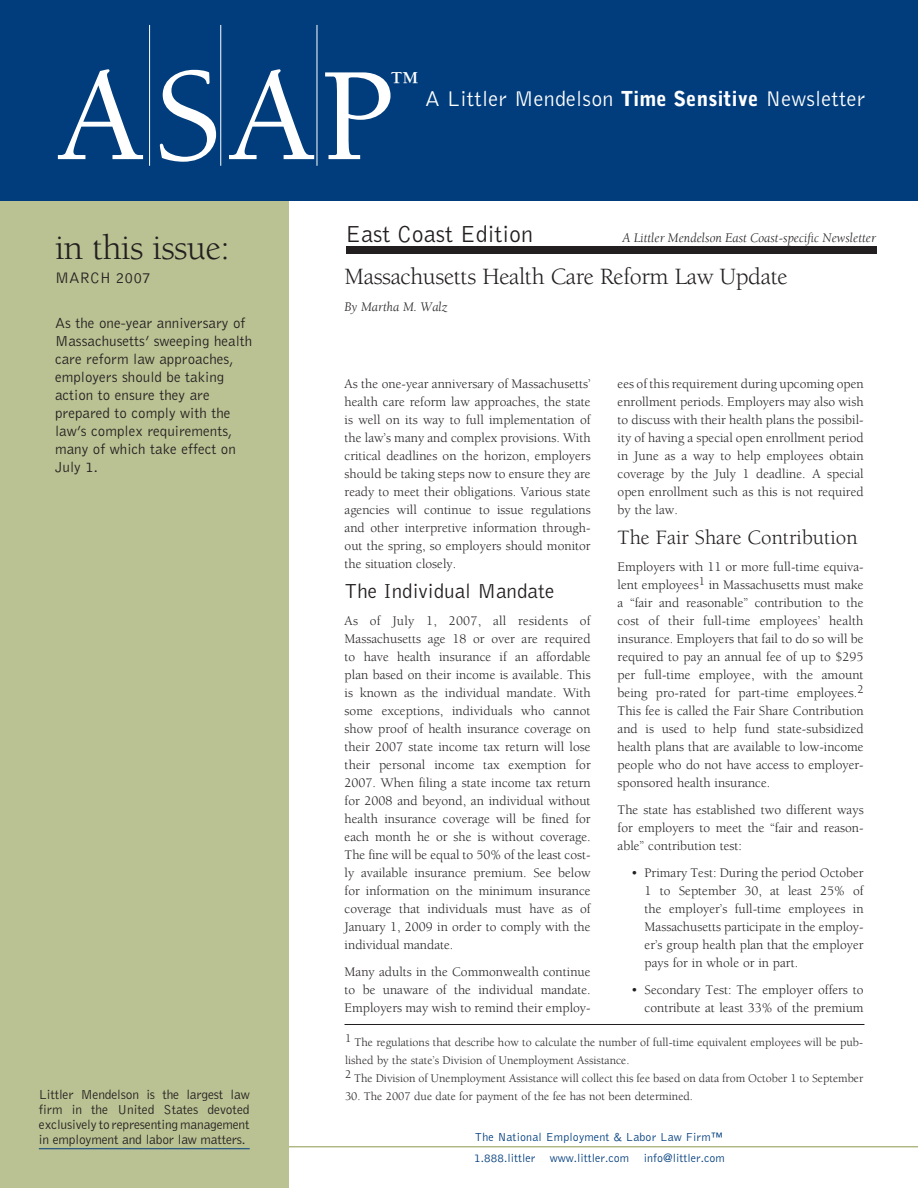
<style>
.page{position:relative;width:918px;height:1188px;background:#fff}
.page>*{position:absolute;margin:0;border:0;box-sizing:border-box;transform-origin:0 0}
.t1{font:500 136.5px "Berkeley";color:#fff}
.t2{font:36px "Berkeley";letter-spacing:-.015em;color:#231f20}
.t3{font:500 29.85px "Berkeley";color:#fff}
.headline{font:24px "Berkeley";letter-spacing:-.015em;color:#231f20}
.t4{font:300 24px "Bell Gothic";color:#231f20}
.t5{font:300 22.05px "Bell Gothic";letter-spacing:.01em;color:#fff}
.body_copy{font:21px "Berkeley";color:#231f20}
.body_copy-2{font:300 21px "Bell Gothic";color:#231f20}
.t6{font:300 15.75px "Bell Gothic";color:#231f20}
.sidebar_summary{font:300 15px/18px "Bell Gothic";color:#231f20}
.body_copy-3{font:13.5px/18px "Berkeley";color:#231f20;text-align:justify}
.t7{font:300 13.5px/15px "Bell Gothic";letter-spacing:-.015em;color:#231f20;text-align:justify}
.credit_line{font:italic 13.5px "Berkeley";color:#231f20}
.body_copy-4{font:12px/18px "Berkeley";color:#231f20}
.t8{font:300 12px "Bell Gothic";color:#013d7d}
.s1{font-weight:900;font-size:20.55px}
</style>
<div class="page">
<hr style="left:281px;top:1146px;width:637px;height:1px;background:#abb47c">
<div style="left:0;top:200px;width:289px;height:988px;background:#bac192"></div>
<div style="left:0;top:0;width:918px;height:200px;background:#013d7d"></div>
<hr style="left:317px;top:25px;width:1px;height:141px;background:#fff">
<hr style="left:220px;top:25px;width:1px;height:141px;background:#fff">
<hr style="left:149px;top:25px;width:1px;height:141px;background:#fff">
<hr style="left:39px;top:1148px;width:211px;height:1px;background:#013d7d">
<div style="left:346px;top:247px;width:530px;height:7px;background:#231f20"></div>
<hr style="left:345px;top:1024px;width:519px;height:1px;background:#231f20">
<p class="t1" style="left:57px;top:44px;width:340px">ASAP</p>
<p class="t3" style="left:391px;top:66px;width:31px">™</p>
<p class="t5" style="left:425px;top:87px;width:442px">A Littler M endelson <span class="s1">Time Sensitive</span> Newsletter</p>
<p class="t2" style="left:55px;top:228px;width:176px">in this issue:</p>
<p class="t6" style="left:55px;top:269px;width:97px">march 2007</p>
<p class="sidebar_summary" style="left:55px;top:314px;width:199px">As the one-year anniversary of<br>M assachusetts’ sweeping health care reform law approaches, employers should be taking action to ensure they are prepared to comply with the law’s complex requirements, many of which take effect on<br>July 1.</p>
<p class="t7" style="left:39px;top:1087px;width:212px">Littler M endelson is the largest law firm in the United States devoted exclusively to representing man-agement in employment and labor law matters.</p>
<h3 class="t4" style="left:345px;top:221px;width:189px">East coast Edition</h3>
<p class="credit_line" style="left:622px;top:231px;width:255px">A Littler Mendelson East Coast-specific Newsletter</p>
<p class="headline" style="left:345px;top:264px;width:445px">Massachusetts Health Care Reform Law Update</p>
<p class="credit_line" style="left:345px;top:300px;width:104px">By Martha M. Walz</p>
<p class="body_copy-3" style="left:345px;top:375px;width:248px">As the one-year anniversary of Massachusetts’ health care reform law approaches, the state is well on its way to full implementation of the law’s many and complex provisions. With critical deadlines on the horizon, employers should be taking steps now to ensure they are ready to meet their obligations. Various state agencies will continue to issue regulations and other interpretive information through&shy;out the spring, so employers should monitor the situation closely.</p>
<p class="body_copy-2" style="left:345px;top:580px;width:211px">The Individual M andate</p>
<p class="body_copy-3" style="left:345px;top:612px;width:248px">As of July 1, 2007, all residents of Massachusetts age 18 or over are required to have health insurance if an affordable plan based on their income is available. This is known as the individual mandate. With some exceptions, individuals who cannot show proof of health insurance coverage on their 2007 state income tax return will lose their personal income tax exemption for 2007. When filing a state income tax return for 2008 and beyond, an individual without health insurance coverage will be fined for each month he or she is without coverage.<br>The fine will be equal to 50% of the least cost&shy;ly available insurance premium. See below for information on the minimum insurance coverage that individuals must have as of January 1, 2009 in order to comply with the individual mandate.</p>
<p class="body_copy-3" style="left:345px;top:963px;width:248px">Many adults in the Commonwealth continue to be unaware of the individual mandate.<br>Employers may wish to remind their employ-</p>
<p class="body_copy-3" style="left:618px;top:375px;width:248px">ees of this requirement during upcoming open enrollment periods. Employers may also wish to discuss with their health plans the possibil&shy;ity of having a special open enrollment period in June as a way to help employees obtain coverage by the July 1 deadline. A special open enrollment such as this is not required by the law.</p>
<p class="body_copy" style="left:618px;top:526px;width:241px">The Fair Share Contribution</p>
<p class="body_copy-3" style="left:618px;top:558px;width:248px">Employers with 11 or more full-time equiva&shy;lent employees<sup>1</sup> in Massachusetts must make a “fair and reasonable” contribution to the cost of their full-time employees’ health insurance. Employers that fail to do so will be required to pay an annual fee of up to $295 per full-time employee, with the amount being pro-rated for part-time employees.<sup>2<br></sup>This fee is called the Fair Share Contribution and is used to help fund state-subsidized health plans that are available to low-income people who do not have access to employer&shy;sponsored health insurance.</p>
<p class="body_copy-3" style="left:618px;top:801px;width:248px">The state has established two different ways for employers to meet the “fair and reason&shy;able” contribution test:</p>
<p class="body_copy-3" style="left:645px;top:864px;width:221px">Primary Test: During the period October 1 to September 30, at least 25% of the employer’s full-time employees in Massachusetts participate in the employ&shy;er’s group health plan that the employer pays for in whole or in part.</p>
<p class="body_copy-3" style="left:645px;top:981px;width:221px">Secondary Test: The employer offers to contribute at least 33% of the premium</p>
<p class="body_copy-3" style="left:631px;top:864px;width:8px">•</p>
<p class="body_copy-3" style="left:631px;top:981px;width:8px">•</p>
<p class="body_copy-4" style="left:345px;top:1033px;width:520px">1 The regulations that describe how to calculate the number of full-time equivalent employees will be pub&shy;lished by the state’s Division of Unemployment Assistance.</p>
<p class="body_copy-4" style="left:345px;top:1069px;width:520px">2 The Division of Unemployment Assistance will collect this fee based on data from October 1 to September</p>
<p class="body_copy-4" style="left:345px;top:1087px;width:350px">30. The 2007 due date for payment of the fee has not been determined.</p>
<p class="t8" style="left:475px;top:1131px;width:249px">The National Employment &amp; Labor Law Firm™</p>
<p class="t8" style="left:474px;top:1152px;width:252px">1.888.littler www.littler.com info@littler.com</p>
</div>
